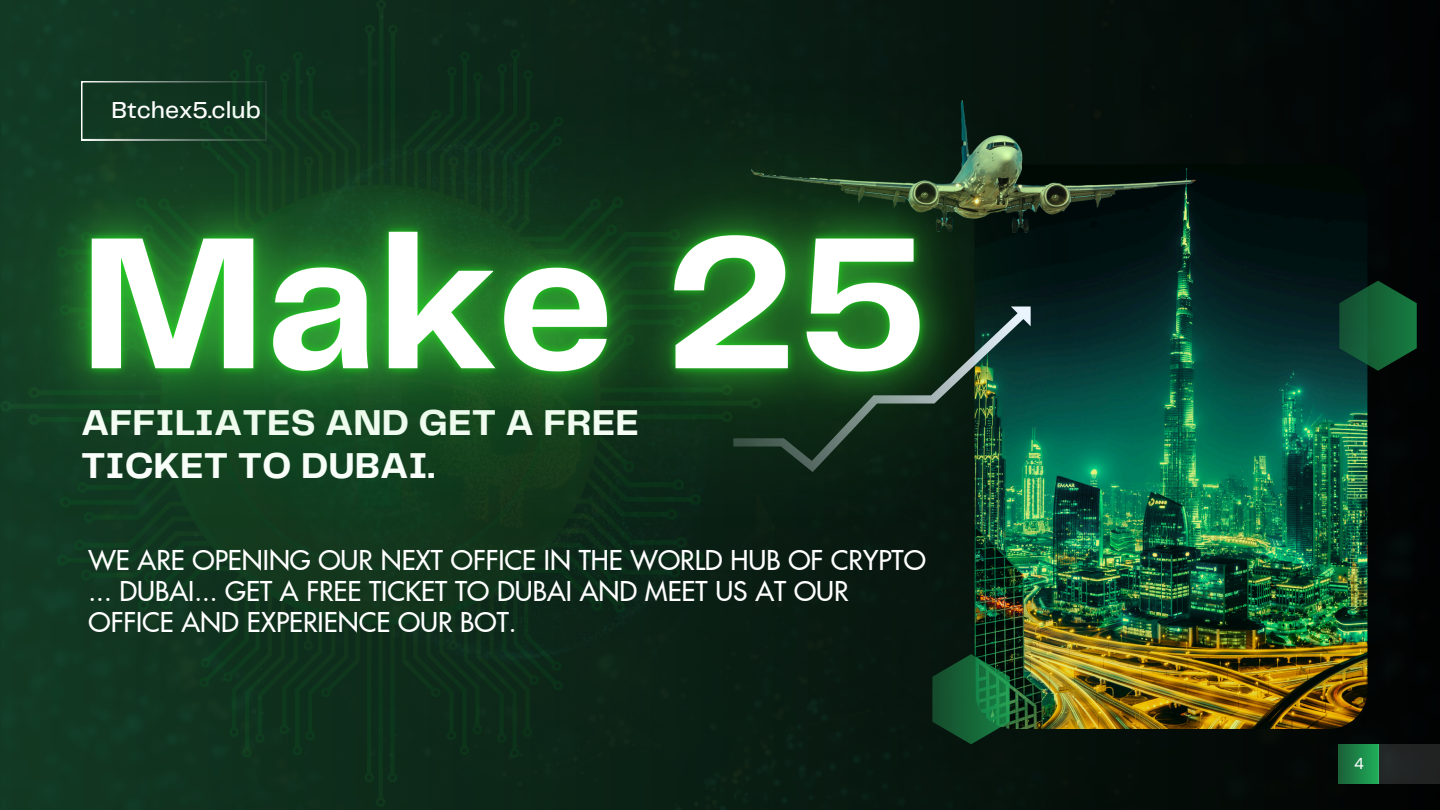
<style>
.page{position:relative;width:1440px;height:810px;background:#fff}
.page>*{position:absolute;margin:0;border:0;box-sizing:border-box;transform-origin:0 0}
.t1{font:700 37.3px/42.8px "Telegraf";color:#fff}
.t2{font:500 26.7px/30.9px "Futura LT Pro";color:#fff}
.t3{font:500 24px "Telegraf";color:#fff}
.t4{font:15.5px "Poppins";color:#fff}
</style>
<div class="page">
<img style="left:0;top:0;width:1440px;height:810px">
<div style="left:1339px;top:744px;width:39px;height:40px;background:linear-gradient(to right,#1b6138,#1fad5a)"></div>
<div style="left:1378px;top:744px;width:62px;height:40px;background:#212424"></div>
<img style="left:975px;top:164px;width:392px;height:565px;border-radius:39px">
<svg style="left:1339px;top:281px;width:78px;height:90px;background:#10502f"></svg>
<svg style="left:932px;top:667px;width:78px;height:77px;background:#145d33"></svg>
<img style="left:0;top:667px;width:760px;height:140px">
<img style="left:0;top:0;width:1237px;height:667px">
<svg style="left:733px;top:306px;width:297px;height:166px;background:#345b40"></svg>
<p class="t3" style="left:112px;top:100px;width:151px">Btchex5.club</p>
<h2 class="t1" style="left:81px;top:404px;width:560px">AFFILIATES AND GET A FREE<br>TICKET TO DUBAI.</h2>
<p class="t2" style="left:89px;top:546px;width:839px">WE ARE OPENING OUR NEXT OFFICE IN THE WORLD HUB OF CRYPTO ... DUBAI... GET A FREE TICKET TO DUBAI AND MEET US AT OUR<br>OFFICE AND EXPERIENCE OUR BOT.</p>
<p class="t4" style="left:1354px;top:753px;width:11px">4</p>
</div>
